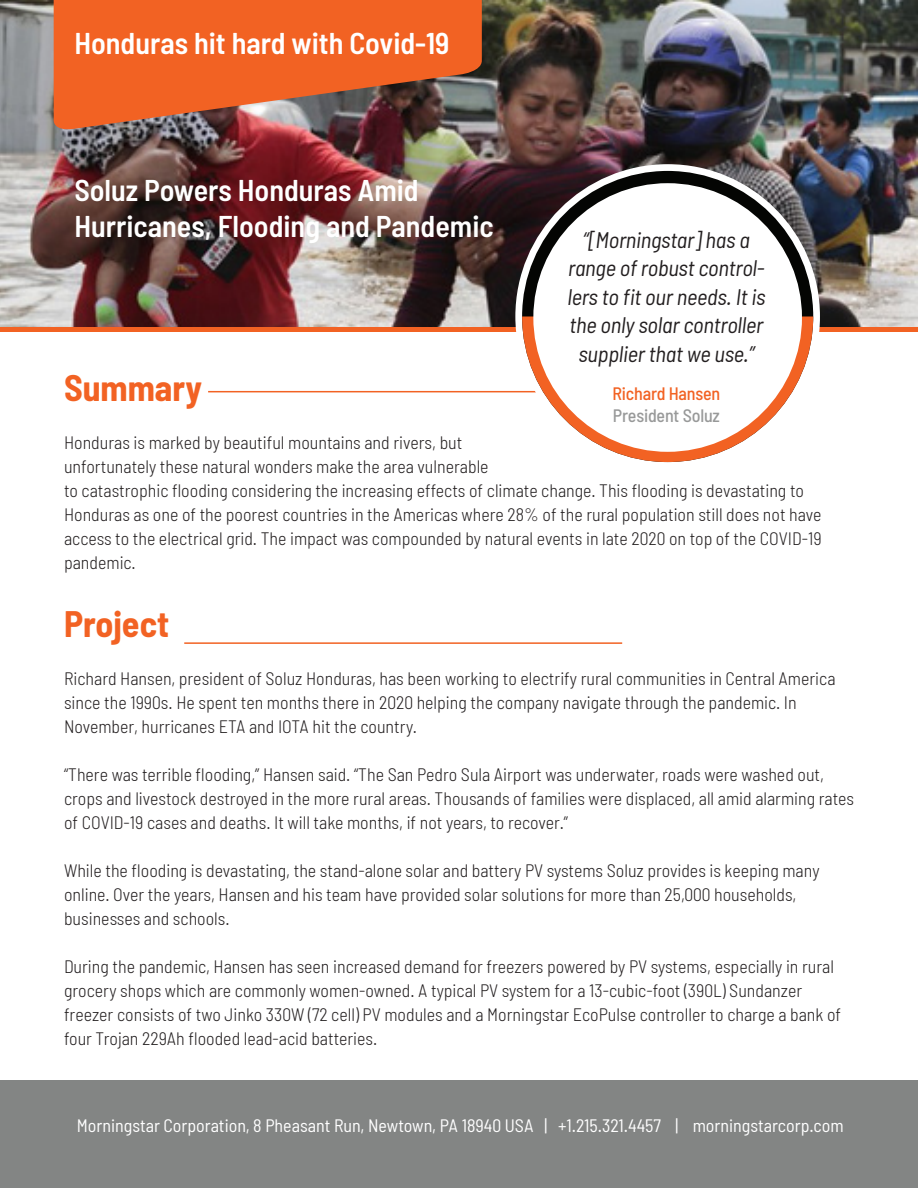
<style>
.page{position:relative;width:918px;height:1188px;background:#fff}
.page>*{position:absolute;margin:0;border:0;box-sizing:border-box;transform-origin:0 0}
.t1{font:700 semi-condensed 36px "Barlow";color:#f26223}
.t2{font:600 semi-condensed 30px "Barlow";color:#fff}
.t3{font:italic semi-condensed 22.5px/28.5px "Barlow";letter-spacing:-.01em;color:#231f20;text-align:center}
.t4{font:300 semi-condensed 18px/24px "Barlow";color:#231f20}
.t5{font:semi-condensed 18px "Barlow";color:#fff}
.t6{font:500 semi-condensed 18px "Barlow";letter-spacing:-.01em;color:#989999}
.t7{font:500 semi-condensed 18px "Barlow";letter-spacing:-.01em;color:#f26223}
</style>
<div class="page">
<img style="left:0;top:0;width:917px;height:327px">
<hr style="left:0;top:327px;width:918px;height:4px;background:#f26223">
<div style="left:0;top:1081px;width:918px;height:107px;background:#838584"></div>
<hr style="left:208px;top:391px;width:438px;height:1px;background:#f26223">
<hr style="left:184px;top:642px;width:438px;height:2px;background:#f26223">
<div style="left:515px;top:164px;width:305px;height:305px;background:#fff;border-radius:50%"></div>
<div style="left:522px;top:171px;width:291px;height:291px;background:#040503;border-radius:50%"></div>
<svg style="left:522px;top:316px;width:291px;height:146px"></svg>
<div style="left:533px;top:183px;width:269px;height:269px;background:#fff;border-radius:50%"></div>
<svg style="left:54px;top:0;width:427px;height:132px;background:#d36030"></svg>
<p class="t2" style="left:74px;top:24px;width:377px">Honduras hit hard with Covid-19</p>
<p class="t2" style="left:74px;top:171px;width:346px">Soluz Powers Honduras Amid</p>
<p class="t2" style="left:74px;top:207px;width:421px">Hurricanes, Flooding and Pandemic</p>
<p class="t3" style="left:567px;top:225px;width:200px">“[Morningstar] has a range of robust control&shy;lers to fit our needs. It is the only solar controller supplier that we use.”</p>
<p class="t7" style="left:612px;top:382px;width:109px">Richard Hansen</p>
<p class="t6" style="left:613px;top:404px;width:108px">President Soluz</p>
<p class="t1" style="left:64px;top:366px;width:140px">Summary</p>
<p class="t4" style="left:64px;top:430px;width:400px">Honduras is marked by beautiful mountains and rivers, but</p>
<p class="t4" style="left:64px;top:454px;width:426px">unfortunately these natural wonders make the area vulnerable</p>
<p class="t4" style="left:64px;top:478px;width:759px">to catastrophic flooding considering the increasing effects of climate change. This flooding is devastating to Honduras as one of the poorest countries in the Americas where 28% of the rural population still does not have access to the electrical grid. The impact was compounded by natural events in late 2020 on top of the COVID-19 pandemic.</p>
<p class="t1" style="left:64px;top:602px;width:107px">Project</p>
<p class="t4" style="left:64px;top:666px;width:773px">Richard Hansen, president of Soluz Honduras, has been working to electrify rural communities in Central America since the 1990s. He spent ten months there in 2020 helping the company navigate through the pandemic. In<br>November, hurricanes ETA and IOTA hit the country.</p>
<p class="t4" style="left:64px;top:762px;width:792px">“There was terrible flooding,” Hansen said. “The San Pedro Sula Airport was underwater, roads were washed out, crops and livestock destroyed in the more rural areas. Thousands of families were displaced, all amid alarming rates of COVID-19 cases and deaths. It will take months, if not years, to recover.”</p>
<p class="t4" style="left:64px;top:858px;width:757px">While the flooding is devastating, the stand-alone solar and battery PV systems Soluz provides is keeping many online. Over the years, Hansen and his team have provided solar solutions for more than 25,000 households, businesses and schools.</p>
<p class="t4" style="left:64px;top:954px;width:779px">During the pandemic, Hansen has seen increased demand for freezers powered by PV systems, especially in rural grocery shops which are commonly women-owned. A typical PV system for a 13-cubic-foot (390L) Sundanzer freezer consists of two Jinko 330W (72 cell) PV modules and a Morningstar EcoPulse controller to charge a bank of four Trojan 229Ah flooded lead-acid batteries.</p>
<p class="t5" style="left:77px;top:1114px;width:768px">Morningstar Corporation, 8 Pheasant Run, Newtown, PA 18940 USA | +1.215.321.4457 | morningstarcorp.com</p>
</div>
